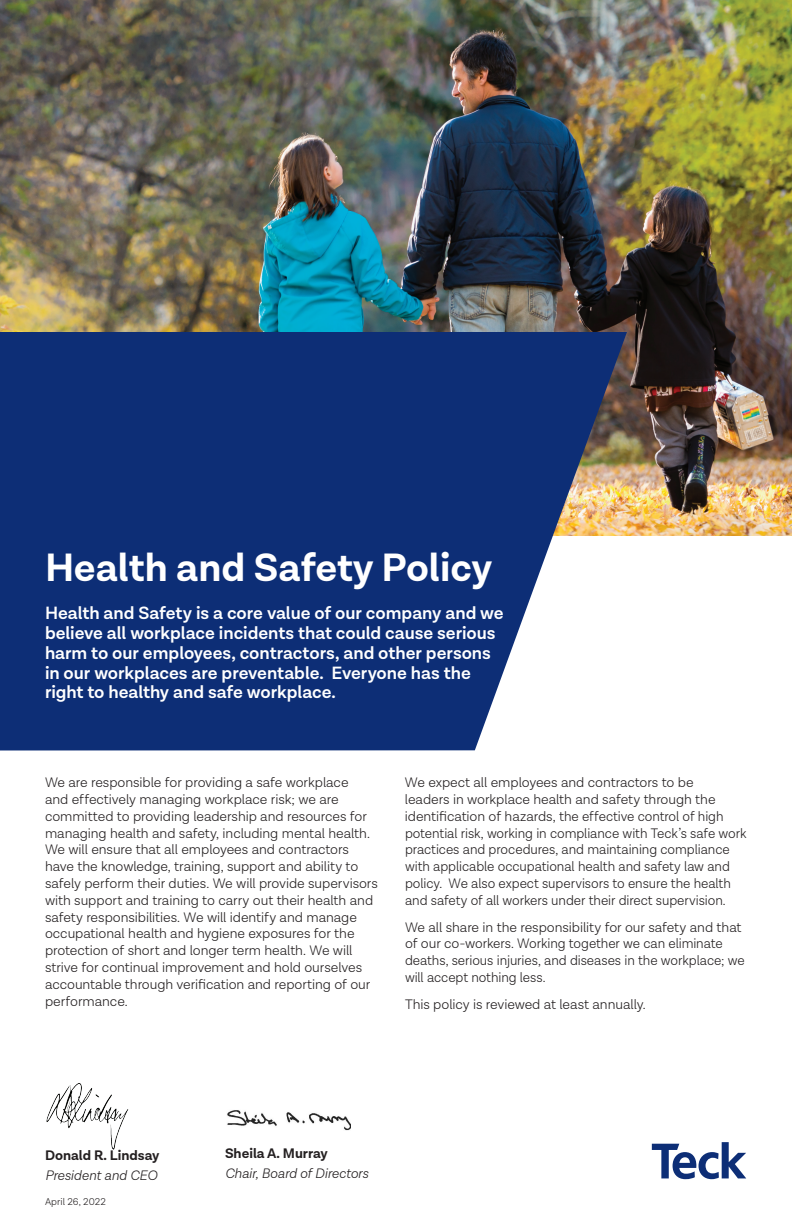
<style>
.page{position:relative;width:792px;height:1224px;background:#fff}
.page>*{position:absolute;margin:0;border:0;box-sizing:border-box;transform-origin:0 0}
.t1{font:700 40px "Lota Grotesque";color:#fff}
.t2{font:600 18px/19.8px "Lota Grotesque";color:#fff}
.t3{font:300 14px/16.8px "Lota Grotesque";letter-spacing:-.005em;color:#231f20}
.t4{font:italic 300 14px "Lota Grotesque";color:#231f20}
.t5{font:700 14px "Lota Grotesque";color:#231f20}
.t6{font:300 10px "Lota Grotesque";letter-spacing:.005em;color:#231f20}
</style>
<div class="page">
<svg style="left:652px;top:1142px;width:94px;height:37px"></svg>
<img style="left:0;top:0;width:792px;height:536px">
<svg style="left:0;top:332px;width:627px;height:418px;background:#284482"></svg>
<img style="left:47px;top:1083px;width:82px;height:67px">
<img style="left:227px;top:1110px;width:123px;height:20px">
<h1 class="t1" style="left:45px;top:545px;width:449px">Health and Safety Policy</h1>
<p class="t2" style="left:45px;top:604px;width:460px">Health and Safety is a core value of our company and we believe all workplace incidents that could cause serious harm to our employees, contractors, and other persons in our workplaces are preventable. Everyone has the right to healthy and safe workplace.</p>
<p class="t3" style="left:45px;top:774px;width:334px">We are responsible for providing a safe workplace<br>and effectively managing workplace risk; we are committed to providing leadership and resources for managing health and safety, including mental health.<br>We will ensure that all employees and contractors have the knowledge, training, support and ability to safely perform their duties. We will provide supervisors with support and training to carry out their health and safety responsibilities. We will identify and manage occupational health and hygiene exposures for the protection of short and longer term health. We will strive for continual improvement and hold ourselves accountable through verification and reporting of our performance.</p>
<p class="t3" style="left:405px;top:774px;width:343px">We expect all employees and contractors to be<br>leaders in workplace health and safety through the identification of hazards, the effective control of high potential risk, working in compliance with Teck’s safe work practices and procedures, and maintaining compliance with applicable occupational health and safety law and policy. We also expect supervisors to ensure the health and safety of all workers under their direct supervision.</p>
<p class="t3" style="left:405px;top:919px;width:341px">We all share in the responsibility for our safety and that of our co-workers. Working together we can eliminate deaths, serious injuries, and diseases in the workplace; we will accept nothing less.</p>
<p class="t3" style="left:405px;top:996px;width:242px">This policy is reviewed at least annually.</p>
<p class="t5" style="left:45px;top:1147px;width:116px">Donald R. Lindsay</p>
<p class="t4" style="left:45px;top:1168px;width:114px">President and CEO</p>
<p class="t6" style="left:45px;top:1196px;width:62px">April 26, 2022</p>
<p class="t5" style="left:225px;top:1145px;width:104px">Sheila A. Murray</p>
<p class="t4" style="left:225px;top:1166px;width:145px">Chair, Board of Directors</p>
</div>
